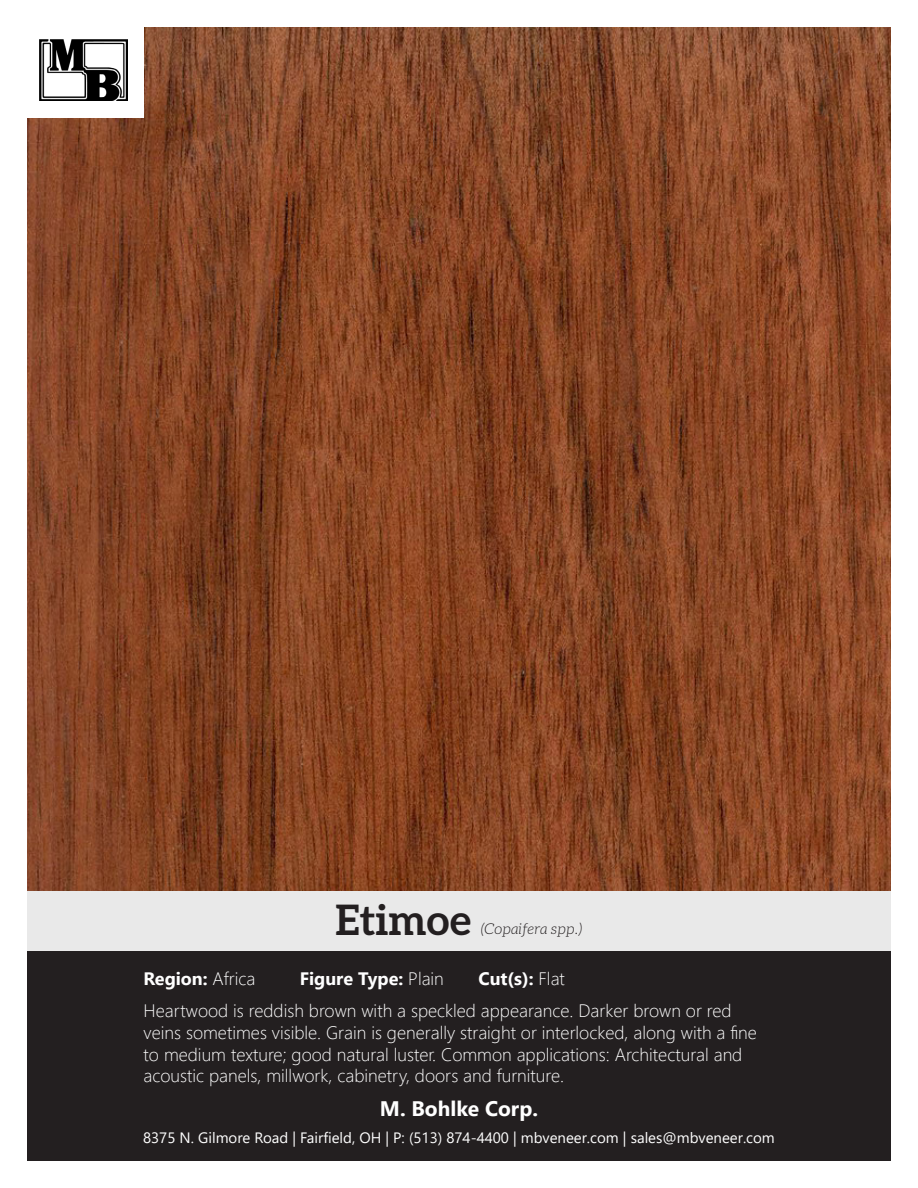
<style>
.page{position:relative;width:918px;height:1188px;background:#fff}
.page>*{position:absolute;margin:0;border:0;box-sizing:border-box;transform-origin:0 0}
.t1{font:700 42px "Aleo";color:#231f20}
.t2{font:700 21px "Segoe UI";color:#fff}
.t3{font:300 18px/21.6px "Segoe UI";color:#fff}
.t4{font:700 18px "Segoe UI";color:#fff}
.t5{font:15px "Segoe UI";color:#fff}
.t6{font:italic 300 15px "Aleo";color:#231f20}
.s1{font-weight:300}
.s2{font-weight:700}
</style>
<div class="page">
<div style="left:27px;top:891px;width:864px;height:61px;background:#e9e9e9"></div>
<img style="left:27px;top:27px;width:864px;height:864px">
<div style="left:27px;top:0;width:117px;height:118px;background:#fff"></div>
<img style="left:39px;top:39px;width:88px;height:61px">
<div style="left:27px;top:952px;width:864px;height:209px;background:#231f20"></div>
<p class="t1" style="left:336px;top:896px;width:137px">Etimoe</p>
<p class="t6" style="left:481px;top:920px;width:103px">(Copaifera spp.)</p>
<p class="t4" style="left:144px;top:962px;width:113px">Region: <span class="s1">Africa</span></p>
<p class="t4" style="left:300px;top:962px;width:146px">Figure Type: <span class="s1">Plain</span></p>
<p class="t3" style="left:144px;top:961px;width:590px;line-height:32.1px;text-indent:335px"><span class="s2">Cut(s):</span> Flat<br>Heartwood is reddish brown with a speckled appearance. Darker brown or red</p>
<p class="t3" style="left:144px;top:1020px;width:615px">veins sometimes visible. Grain is generally straight or interlocked, along with a fine to medium texture; good natural luster. Common applications: Architectural and acoustic panels, millwork, cabinetry, doors and furniture.</p>
<p class="t2" style="left:380px;top:1089px;width:160px">M. Bohlke Corp.</p>
<p class="t5" style="left:143px;top:1124px;width:633px">8375 N. Gilmore Road | Fairfield, OH | P: (513) 874-4400 | mbveneer.com | sales@mbveneer.com</p>
</div>
